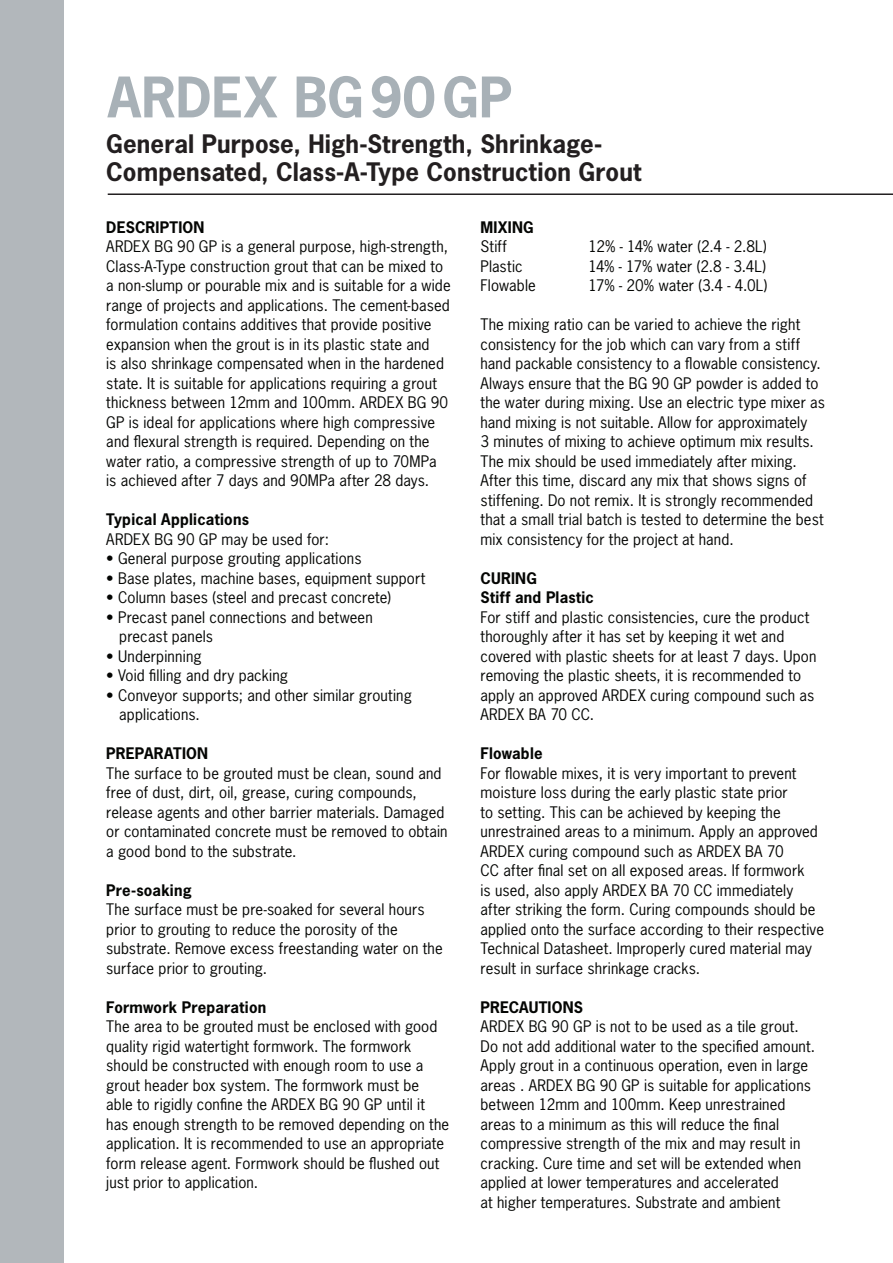
<style>
.page{position:relative;width:893px;height:1263px;background:#fff}
.page>*{position:absolute;margin:0;border:0;box-sizing:border-box;transform-origin:0 0}
.t1{font:700 52.5px "News Gothic Std";letter-spacing:.01em;color:#a8b1b7}
.t2{font:700 24px/28.8px "News Gothic Std";letter-spacing:.005em;color:#231f20}
.t3{font:15px/19.5px "News Gothic Std";letter-spacing:.01em;color:#040503}
.t4{font:700 15px "News Gothic Std";letter-spacing:.015em;color:#040503}
</style>
<div class="page">
<hr style="left:108px;top:193px;width:785px;height:2px;background:#231f20">
<div style="left:0;top:0;width:64px;height:1263px;background:#b2b7bb"></div>
<p class="t1" style="left:108px;top:63px;width:406px">ARDEX BG90GP</p>
<p class="t2" style="left:106px;top:129px;width:536px">General Purpose, High-Strength, Shrinkage-<br>Compensated, Class-A-Type Construction Grout</p>
<p class="t4" style="left:106px;top:217px;width:100px">DESCRIPTION</p>
<p class="t3" style="left:106px;top:237px;width:346px">ARDEX BG 90 GP is a general purpose, high-strength, Class-A-Type construction grout that can be mixed to a non-slump or pourable mix and is suitable for a wide range of projects and applications. The cement-based formulation contains additives that provide positive expansion when the grout is in its plastic state and<br>is also shrinkage compensated when in the hardened state. It is suitable for applications requiring a grout thickness between 12mm and 100mm. ARDEX BG 90<br>GP is ideal for applications where high compressive and flexural strength is required. Depending on the water ratio, a compressive strength of up to 70MPa<br>is achieved after 7 days and 90MPa after 28 days.</p>
<p class="t4" style="left:106px;top:510px;width:144px">Typical Applications</p>
<p class="t3" style="left:106px;top:529px;width:224px">ARDEX BG 90 GP may be used for:</p>
<p class="t3" style="left:106px;top:549px;width:257px">• General purpose grouting applications</p>
<p class="t3" style="left:106px;top:568px;width:321px">• Base plates, machine bases, equipment support</p>
<p class="t3" style="left:106px;top:588px;width:286px">• Column bases (steel and precast concrete)</p>
<p class="t3" style="left:119px;top:607px;width:255px;text-indent:-13px">• Precast panel connections and between precast panels</p>
<p class="t3" style="left:106px;top:646px;width:97px">• Underpinning</p>
<p class="t3" style="left:106px;top:666px;width:183px">• Void filling and dry packing</p>
<p class="t3" style="left:119px;top:685px;width:294px;text-indent:-13px">• Conveyor supports; and other similar grouting applications.</p>
<p class="t4" style="left:106px;top:744px;width:103px">PREPARATION</p>
<p class="t3" style="left:106px;top:763px;width:343px">The surface to be grouted must be clean, sound and free of dust, dirt, oil, grease, curing compounds, release agents and other barrier materials. Damaged or contaminated concrete must be removed to obtain a good bond to the substrate.</p>
<p class="t4" style="left:106px;top:880px;width:87px">Pre-soaking</p>
<p class="t3" style="left:106px;top:900px;width:338px">The surface must be pre-soaked for several hours prior to grouting to reduce the porosity of the substrate. Remove excess freestanding water on the surface prior to grouting.</p>
<p class="t4" style="left:106px;top:997px;width:161px">Formwork Preparation</p>
<p class="t3" style="left:106px;top:1017px;width:344px">The area to be grouted must be enclosed with good quality rigid watertight formwork. The formwork should be constructed with enough room to use a grout header box system. The formwork must be able to rigidly confine the ARDEX BG 90 GP until it has enough strength to be removed depending on the application. It is recommended to use an appropriate form release agent. Formwork should be flushed out just prior to application.</p>
<p class="t4" style="left:480px;top:217px;width:55px">MIXING</p>
<p class="t3" style="left:480px;top:237px;width:28px">Stiff</p>
<p class="t3" style="left:588px;top:237px;width:180px">12% - 14% water (2.4 - 2.8L)</p>
<p class="t3" style="left:480px;top:256px;width:44px">Plastic</p>
<p class="t3" style="left:588px;top:256px;width:179px">14% - 17% water (2.8 - 3.4L)</p>
<p class="t3" style="left:480px;top:276px;width:57px">Flowable</p>
<p class="t3" style="left:588px;top:276px;width:180px">17% - 20% water (3.4 - 4.0L)</p>
<p class="t3" style="left:480px;top:315px;width:346px">The mixing ratio can be varied to achieve the right consistency for the job which can vary from a stiff hand packable consistency to a flowable consistency.<br>Always ensure that the BG 90 GP powder is added to the water during mixing. Use an electric type mixer as hand mixing is not suitable. Allow for approximately<br>3 minutes of mixing to achieve optimum mix results.<br>The mix should be used immediately after mixing.<br>After this time, discard any mix that shows signs of stiffening. Do not remix. It is strongly recommended that a small trial batch is tested to determine the best mix consistency for the project at hand.</p>
<p class="t4" style="left:480px;top:568px;width:58px">CURING</p>
<p class="t4" style="left:480px;top:588px;width:115px">Stiff and Plastic</p>
<p class="t3" style="left:480px;top:607px;width:337px">For stiff and plastic consistencies, cure the product thoroughly after it has set by keeping it wet and covered with plastic sheets for at least 7 days. Upon removing the plastic sheets, it is recommended to apply an approved ARDEX curing compound such as ARDEX BA 70 CC.</p>
<p class="t4" style="left:480px;top:744px;width:64px">Flowable</p>
<p class="t3" style="left:480px;top:763px;width:345px">For flowable mixes, it is very important to prevent moisture loss during the early plastic state prior<br>to setting. This can be achieved by keeping the unrestrained areas to a minimum. Apply an approved ARDEX curing compound such as ARDEX BA 70<br>CC after final set on all exposed areas. If formwork<br>is used, also apply ARDEX BA 70 CC immediately after striking the form. Curing compounds should be applied onto the surface according to their respective Technical Datasheet. Improperly cured material may result in surface shrinkage cracks.</p>
<p class="t4" style="left:480px;top:997px;width:104px">PRECAUTIONS</p>
<p class="t3" style="left:480px;top:1017px;width:336px">ARDEX BG 90 GP is not to be used as a tile grout.<br>Do not add additional water to the specified amount.<br>Apply grout in a continuous operation, even in large areas . ARDEX BG 90 GP is suitable for applications between 12mm and 100mm. Keep unrestrained areas to a minimum as this will reduce the final compressive strength of the mix and may result in cracking. Cure time and set will be extended when applied at lower temperatures and accelerated<br>at higher temperatures. Substrate and ambient</p>
</div>
